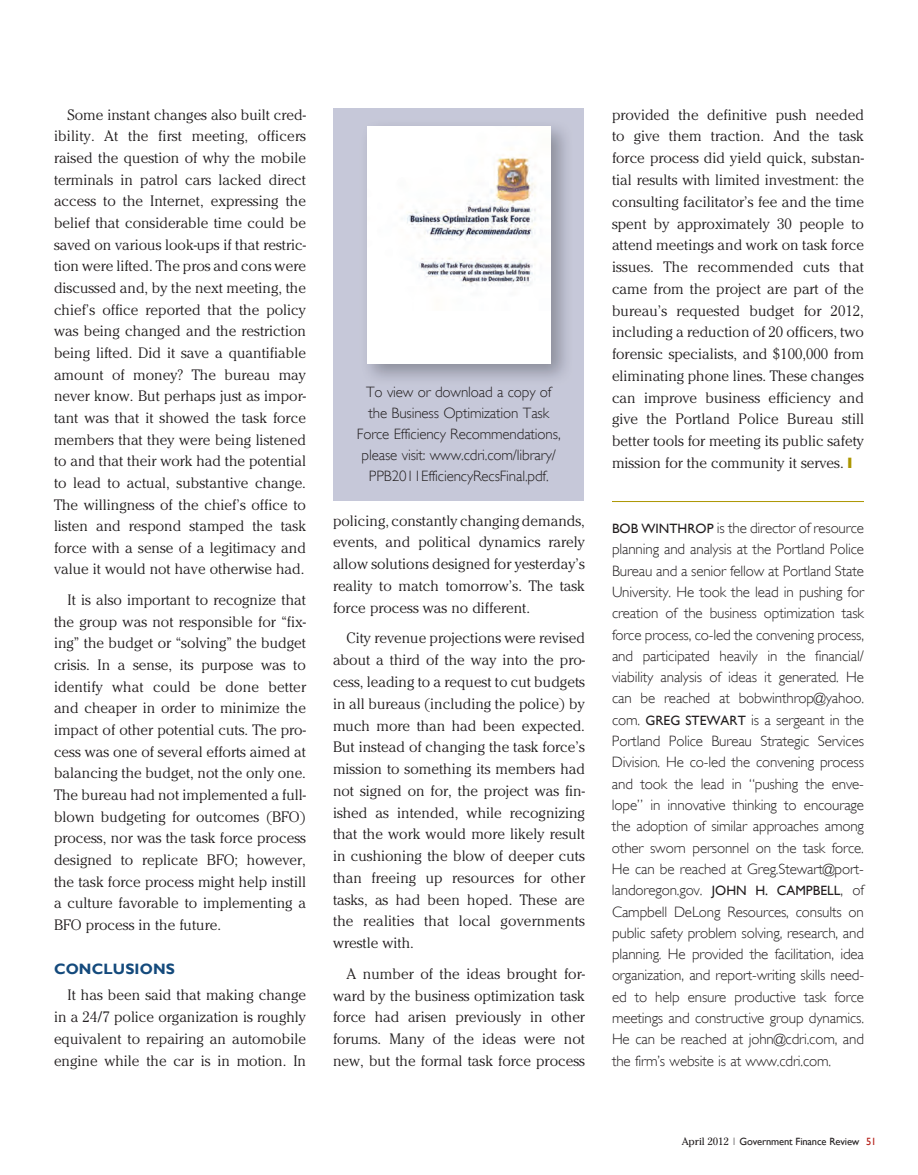
<style>
.page{position:relative;width:918px;height:1175px;background:#fff}
.page>*{position:absolute;margin:0;border:0;box-sizing:border-box;transform-origin:0 0}
.t1{font:300 15px/21.8px "Cheltenham";color:#231f20;text-align:justify}
.t2{font:300 15px/21.3px "Gill Sans";letter-spacing:-.01em;color:#231f20;text-align:justify}
.t3{font:700 15px "Gill Sans";letter-spacing:.01em;color:#144a7c}
.t4{font:10.5px "Gill Sans";letter-spacing:-.015em;color:#231f20}
.s1{font-weight:400;font-size:13.5px}
.s2{font-family:"Cheltenham"}
.s3{color:#b41d15}
</style>
<div class="page">
<hr style="left:612px;top:501px;width:252px;height:1px;background:#ac9601">
<div style="left:333px;top:108px;width:251px;height:392px;background:#c6c8d9"></div>
<img style="left:367px;top:126px;width:184px;height:238px">
<p class="t1" style="left:54px;top:104px;width:254px;text-indent:14px">Some instant changes also built cred&shy;ibility. At the first meeting, officers raised the question of why the mobile terminals in patrol cars lacked direct access to the Internet, expressing the belief that considerable time could be saved on various look-ups if that restric&shy;tion were lifted. The pros and cons were discussed and, by the next meeting, the chief’s office reported that the policy was being changed and the restriction being lifted. Did it save a quantifiable amount of money? The bureau may never know. But perhaps just as impor&shy;tant was that it showed the task force members that they were being listened to and that their work had the potential to lead to actual, substantive change.<br>The willingness of the chief’s office to listen and respond stamped the task force with a sense of a legitimacy and value it would not have otherwise had.</p>
<p class="t1" style="left:54px;top:589px;width:254px;text-indent:14px">It is also important to recognize that the group was not responsible for “fix&shy;ing” the budget or “solving” the budget crisis. In a sense, its purpose was to identify what could be done better and cheaper in order to minimize the impact of other potential cuts. The pro&shy;cess was one of several efforts aimed at balancing the budget, not the only one.<br>The bureau had not implemented a full&shy;blown budgeting for outcomes (BFO) process, nor was the task force process designed to replicate BFO; however, the task force process might help instill a culture favorable to implementing a BFO process in the future.</p>
<p class="t3" style="left:54px;top:960px;width:122px">CONCLUSIONS</p>
<p class="t1" style="left:54px;top:984px;width:254px;text-indent:14px">It has been said that making change in a 24/7 police organization is roughly equivalent to repairing an automobile engine while the car is in motion. In</p>
<p class="t2" style="left:357px;top:381px;width:205px;text-align:center">To view or download a copy of the Business Optimization Task Force Efficiency Recommendations, please visit: www.cdri.com/library/ PPB2011EfficiencyRecsFinal.pdf.</p>
<p class="t1" style="left:333px;top:509px;width:254px">policing, constantly changing demands, events, and political dynamics rarely allow solutions designed for yesterday’s reality to match tomorrow’s. The task force process was no different.</p>
<p class="t1" style="left:333px;top:627px;width:254px;text-indent:14px">City revenue projections were revised about a third of the way into the pro&shy;cess, leading to a request to cut budgets in all bureaus (including the police) by much more than had been expected.<br>But instead of changing the task force’s mission to something its members had not signed on for, the project was fin&shy;ished as intended, while recognizing that the work would more likely result in cushioning the blow of deeper cuts than freeing up resources for other tasks, as had been hoped. These are the realities that local governments wrestle with.</p>
<p class="t1" style="left:333px;top:962px;width:254px;text-indent:14px">A number of the ideas brought for&shy;ward by the business optimization task force had arisen previously in other forums. Many of the ideas were not new, but the formal task force process</p>
<p class="t1" style="left:612px;top:104px;width:254px">provided the definitive push needed to give them traction. And the task force process did yield quick, substan&shy;tial results with limited investment: the consulting facilitator’s fee and the time spent by approximately 30 people to attend meetings and work on task force issues. The recommended cuts that came from the project are part of the bureau’s requested budget for 2012, including a reduction of 20 officers, two forensic specialists, and $100,000 from eliminating phone lines. These changes can improve business efficiency and give the Portland Police Bureau still better tools for meeting its public safety mission for the community it serves.</p>
<p class="t2" style="left:612px;top:517px;width:254px"><span class="s1">BOB WINTHROP</span> is the director of resource planning and analysis at the Portland Police Bureau and a senior fellow at Portland State University. He took the lead in pushing for creation of the business optimization task force process, co-led the convening process, and participated heavily in the financial/ viability analysis of ideas it generated. He can be reached at bobwinthrop@yahoo. com. <span class="s1">GREG STEWART</span> is a sergeant in the Portland Police Bureau Strategic Services Division. He co-led the convening process and took the lead in “pushing the enve&shy;lope” in innovative thinking to encourage the adoption of similar approaches among other sworn personnel on the task force.<br>He can be reached at Greg.Stewart@port&shy;landoregon.gov. <span class="s1">JOHN H. CAMPBELL</span>, of Campbell DeLong Resources, consults on public safety problem solving, research, and planning. He provided the facilitation, idea organization, and report-writing skills need&shy;ed to help ensure productive task force meetings and constructive group dynamics.<br>He can be reached at john@cdri.com, and the firm’s website is at www.cdri.com.</p>
<p class="t4" style="left:682px;top:1135px;width:196px"><span class="s2">April 2012 |</span> Government Finance Review <span class="s3">51</span></p>
</div>
